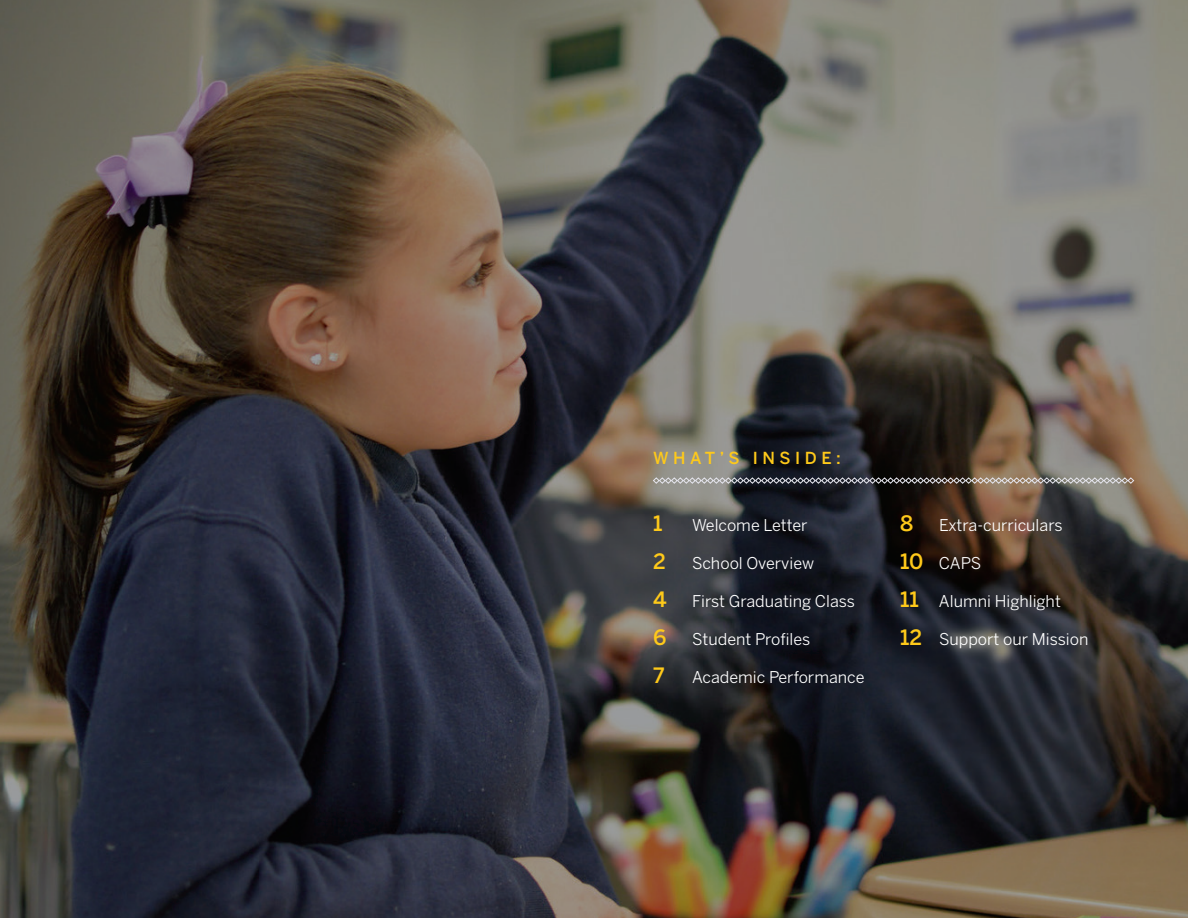
<style>
.page{position:relative;width:1188px;height:918px;background:#fff}
.page>*{position:absolute;margin:0;border:0;box-sizing:border-box;transform-origin:0 0}
.t1{font:500 21px "Benton Sans";color:#fec91a}
.t2{font:500 16.5px "Benton Sans";letter-spacing:.275em;color:#fec91a}
.t3{font:16.2px "Benton Sans";color:#fff}
.s1{font-weight:500;font-size:21px;color:#fec91a}
</style>
<div class="page">
<img style="left:259px;top:0;width:929px;height:918px">
<img style="left:0;top:0;width:259px;height:918px">
<svg style="left:653px;top:477px;width:481px;height:7px;background:#878483"></svg>
<p class="t2" style="left:653px;top:448px;width:189px">WHAT’S INSIDE:</p>
<p class="t1" style="left:653px;top:510px;width:11px">1</p>
<p class="t3" style="left:692px;top:515px;width:117px">Welcome Letter</p>
<p class="t1" style="left:653px;top:548px;width:14px">2</p>
<p class="t3" style="left:692px;top:553px;width:123px">School Overview</p>
<p class="t1" style="left:653px;top:586px;width:15px">4</p>
<p class="t3" style="left:692px;top:591px;width:164px">First Graduating Class</p>
<p class="t1" style="left:653px;top:624px;width:15px">6</p>
<p class="t3" style="left:692px;top:629px;width:120px">Student Profiles</p>
<p class="t1" style="left:653px;top:662px;width:13px">7</p>
<p class="t3" style="left:692px;top:667px;width:174px">Academic Performance</p>
<p class="t1" style="left:900px;top:510px;width:15px">8</p>
<p class="t3" style="left:939px;top:515px;width:125px">Extra-curriculars</p>
<p class="t3" style="left:900px;top:553px;width:83px"><span class="s1">10</span> CAPS</p>
<p class="t1" style="left:900px;top:586px;width:20px">11</p>
<p class="t3" style="left:939px;top:591px;width:123px">Alumni Highlight</p>
<p class="t3" style="left:900px;top:629px;width:190px"><span class="s1">12</span> Support our Mission</p>
</div>
